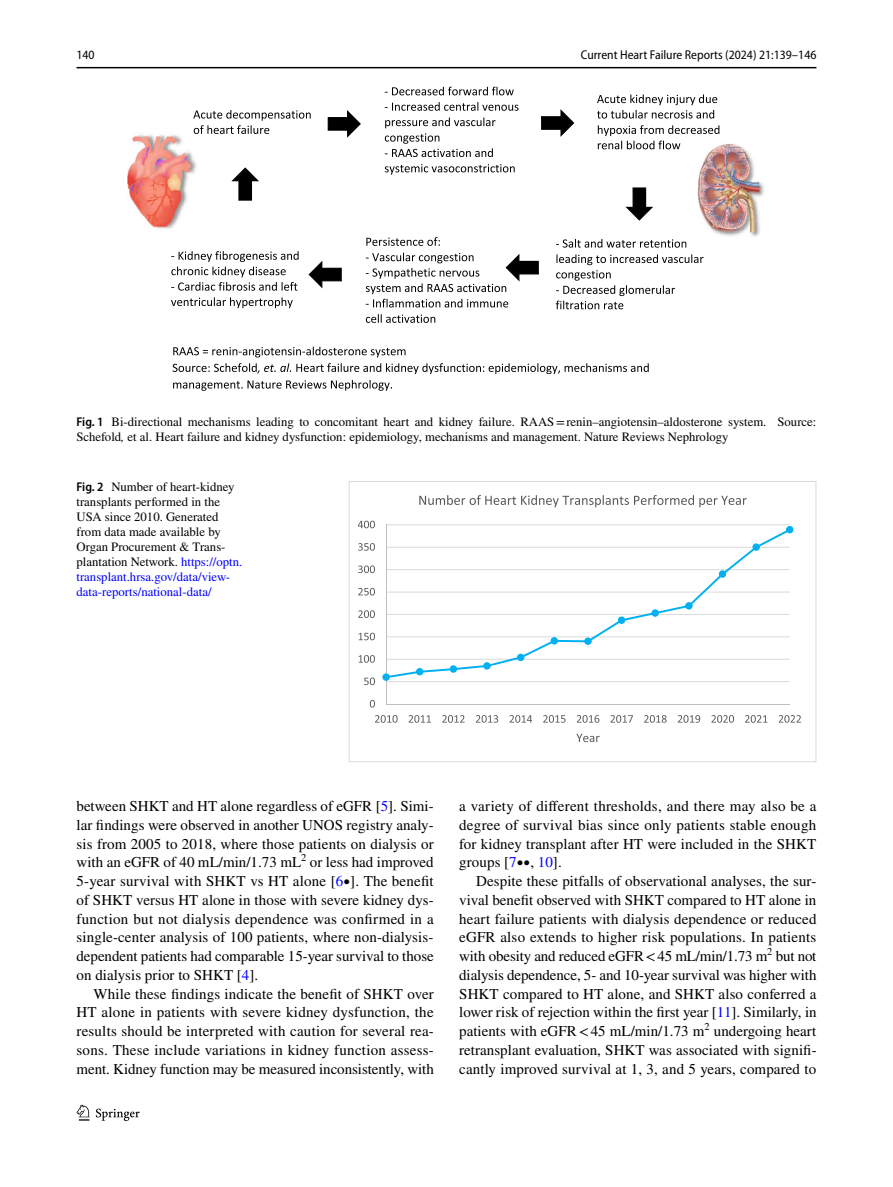
<style>
.page{position:relative;width:893px;height:1187px;background:#fff}
.page>*{position:absolute;margin:0;border:0;box-sizing:border-box;transform-origin:0 0}
.t1{font:15px/18.8px "STIX";letter-spacing:.005em;color:#000;text-align:justify}
.t2{font:12.75px/15px "STIX";color:#000}
.t3{font:semi-condensed 12.75px "Myriad Pro";color:#000}
.s1{font-family:"Myriad Pro";font-weight:600;font-stretch:semi-condensed}
.s2{font-style:italic}
.s3{color:#00f}
.s4{font-size:12.75px}
</style>
<div class="page">
<hr style="left:77px;top:67px;width:739px;height:1px;background:#000">
<svg style="left:77px;top:1104px;width:12px;height:16px"></svg>
<svg style="left:96px;top:1108px;width:44px;height:12px"></svg>
<img style="left:127px;top:133px;width:637px;height:104px">
<svg style="left:173px;top:346px;width:233px;height:11px"></svg>
<svg style="left:173px;top:363px;width:476px;height:11px"></svg>
<svg style="left:173px;top:380px;width:219px;height:11px"></svg>
<svg style="left:308px;top:261px;width:34px;height:27px"></svg>
<svg style="left:541px;top:109px;width:33px;height:28px"></svg>
<svg style="left:625px;top:187px;width:28px;height:34px"></svg>
<svg style="left:597px;top:94px;width:120px;height:24px"></svg>
<svg style="left:598px;top:125px;width:121px;height:24px"></svg>
<svg style="left:366px;top:237px;width:74px;height:9px"></svg>
<svg style="left:366px;top:252px;width:173px;height:55px"></svg>
<svg style="left:366px;top:314px;width:69px;height:9px"></svg>
<svg style="left:171px;top:251px;width:128px;height:40px"></svg>
<svg style="left:171px;top:297px;width:122px;height:11px"></svg>
<svg style="left:193px;top:110px;width:118px;height:24px"></svg>
<svg style="left:385px;top:87px;width:129px;height:8px"></svg>
<svg style="left:385px;top:102px;width:133px;height:9px"></svg>
<svg style="left:385px;top:117px;width:111px;height:40px"></svg>
<svg style="left:385px;top:164px;width:130px;height:10px"></svg>
<svg style="left:328px;top:110px;width:33px;height:28px"></svg>
<svg style="left:556px;top:239px;width:130px;height:8px"></svg>
<svg style="left:556px;top:254px;width:147px;height:55px"></svg>
<svg style="left:231px;top:167px;width:28px;height:34px"></svg>
<svg style="left:349px;top:481px;width:467px;height:281px"></svg>
<p class="t3" style="left:77px;top:48px;width:20px">140</p>
<p class="t3" style="left:581px;top:48px;width:237px">Current Heart Failure Reports (2024) 21:139–146</p>
<p class="t2" style="left:77px;top:415px;width:741px"><span class="s1">Fig. 1</span> Bi-directional mechanisms leading to concomitant heart and kidney failure. RAAS=renin–angiotensin–aldosterone system. Source:<br>Schefold<span class="s2">,</span> et al. Heart failure and kidney dysfunction: epidemiology, mechanisms and management. Nature Reviews Nephrology</p>
<p class="t2" style="left:77px;top:479px;width:167px"><span class="s1">Fig. 2</span> Number of heart-kidney transplants performed in the<br>USA since 2010. Generated from data made available by<br>Organ Procurement &amp; Trans&shy;plantation Network. <span class="s3">https://optn. transplant.hrsa.gov/data/view&shy;data-reports/national-data/</span></p>
<p class="t1" style="left:77px;top:797px;width:359px">between SHKT and HT alone regardless of eGFR [<span class="s3">5</span>]. Simi&shy;lar findings were observed in another UNOS registry analy&shy;sis from 2005 to 2018, where those patients on dialysis or with an eGFR of 40 mL/min/1.73 mL<sup>2</sup> or less had improved 5-year survival with SHKT vs HT alone [<span class="s3">6</span><span class="s4">•</span>]. The benefit of SHKT versus HT alone in those with severe kidney dys&shy;function but not dialysis dependence was confirmed in a single-center analysis of 100 patients, where non-dialysis&shy;dependent patients had comparable 15-year survival to those on dialysis prior to SHKT [<span class="s3">4</span>].</p>
<p class="t1" style="left:77px;top:985px;width:359px;text-indent:17px">While these findings indicate the benefit of SHKT over HT alone in patients with severe kidney dysfunction, the results should be interpreted with caution for several rea&shy;sons. These include variations in kidney function assess&shy;ment. Kidney function may be measured inconsistently, with</p>
<p class="t1" style="left:459px;top:797px;width:359px">a variety of different thresholds, and there may also be a degree of survival bias since only patients stable enough for kidney transplant after HT were included in the SHKT groups [<span class="s3">7</span><span class="s4">••</span>, <span class="s3">10</span>].</p>
<p class="t1" style="left:459px;top:872px;width:359px;text-indent:17px">Despite these pitfalls of observational analyses, the sur&shy;vival benefit observed with SHKT compared to HT alone in heart failure patients with dialysis dependence or reduced eGFR also extends to higher risk populations. In patients with obesity and reduced eGFR&lt;45 mL/min/1.73 m<sup>2</sup> but not dialysis dependence, 5- and 10-year survival was higher with SHKT compared to HT alone, and SHKT also conferred a lower risk of rejection within the first year [<span class="s3">11</span>]. Similarly, in patients with eGFR&lt;45 mL/min/1.73 m<sup>2</sup> undergoing heart retransplant evaluation, SHKT was associated with signifi&shy;cantly improved survival at 1, 3, and 5 years, compared to</p>
</div>
